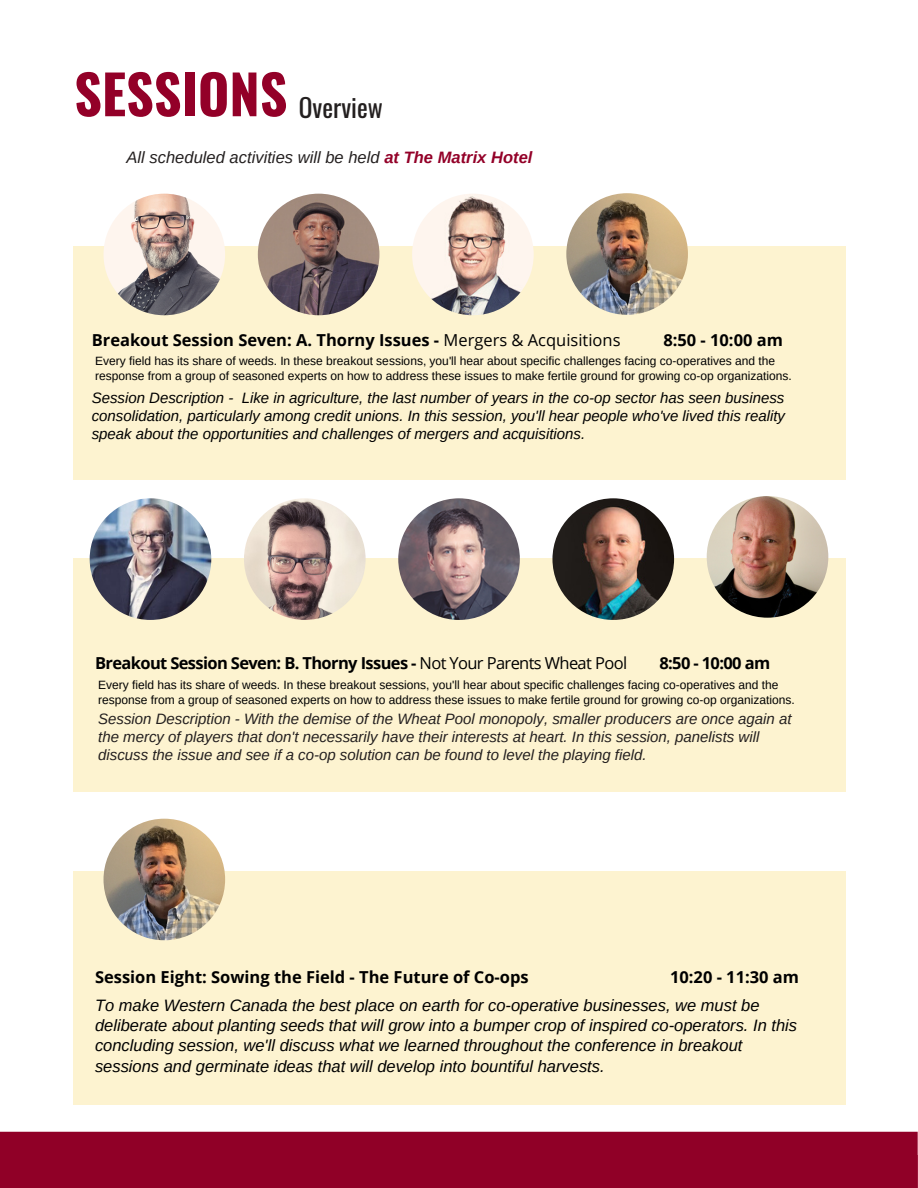
<style>
.page{position:relative;width:918px;height:1188px;background:#fff}
.page>*{position:absolute;margin:0;border:0;box-sizing:border-box;transform-origin:0 0}
.t1{font:700 54px "Oswald";color:#930028}
.t2{font:25.5px "Oswald";color:#231f1f}
.t3{font:italic 16.5px/20.2px "Arimo";color:#000}
.t4{font:700 16.5px "Open Sans";color:#000}
.t5{font:700 16.5px "Open Sans";letter-spacing:-.04em;color:#000}
.t6{font:italic 16.5px "Arimo";color:#231f1f}
.t7{font:italic 15px/18px "Arimo";color:#000;text-align:justify}
.t8{font:italic 15px/18px "Arimo";color:#231f1f}
.t9{font:12px/15px "Arimo";color:#000}
.s1{font-weight:700;color:#930028}
.s2{font-weight:400}
</style>
<div class="page">
<div style="left:0;top:1132px;width:918px;height:56px;background:#900027"></div>
<div style="left:73px;top:246px;width:772px;height:234px;background:#fdf3d0"></div>
<img style="left:104px;top:194px;width:121px;height:121px;border-radius:50%">
<img style="left:258px;top:194px;width:121px;height:121px;border-radius:50%">
<img style="left:412px;top:194px;width:122px;height:121px;border-radius:50%">
<div style="left:73px;top:558px;width:772px;height:234px;background:#fdf3d0"></div>
<div style="left:73px;top:871px;width:772px;height:234px;background:#fdf3d0"></div>
<img style="left:104px;top:819px;width:121px;height:121px;border-radius:50%">
<img style="left:90px;top:498px;width:121px;height:122px;border-radius:50%">
<img style="left:244px;top:498px;width:122px;height:122px;border-radius:50%">
<img style="left:398px;top:498px;width:122px;height:122px;border-radius:50%">
<img style="left:552px;top:498px;width:122px;height:122px;border-radius:50%">
<img style="left:707px;top:496px;width:121px;height:122px;border-radius:50%">
<img style="left:566px;top:193px;width:122px;height:122px;border-radius:50%">
<h1 class="t1" style="left:74px;top:52px;width:215px">SESSIONS</h1>
<h3 class="t6" style="left:126px;top:148px;width:407px">All scheduled activities will be held <span class="s1">at The Matrix Hotel</span></h3>
<h2 class="t2" style="left:299px;top:87px;width:86px">Overview</h2>
<h3 class="t4" style="left:92px;top:328px;width:530px">Breakout Session Seven: A. Thorny Issues - <span class="s2">Mergers &amp; Acquisitions</span></h3>
<h3 class="t4" style="left:663px;top:328px;width:121px">8:50 - 10:00 am</h3>
<p class="t9" style="left:95px;top:354px;width:698px">Every field has its share of weeds. In these breakout sessions, you'll hear about specific challenges facing co-operatives and the response from a group of seasoned experts on how to address these issues to make fertile ground for growing co-op organizations.</p>
<p class="t7" style="left:92px;top:389px;width:695px">Session Description - Like in agriculture, the last number of years in the co-op sector has seen business consolidation, particularly among credit unions. In this session, you'll hear people who've lived this reality speak about the opportunities and challenges of mergers and acquisitions.</p>
<h3 class="t5" style="left:95px;top:652px;width:534px">Breakout Session Seven: B. Thorny Issues - <span class="s2">Not Your Parents Wheat Pool</span></h3>
<h3 class="t4" style="left:659px;top:652px;width:112px">8:50 - 10:00 am</h3>
<p class="t9" style="left:98px;top:677px;width:698px">Every field has its share of weeds. In these breakout sessions, you'll hear about specific challenges facing co-operatives and the response from a group of seasoned experts on how to address these issues to make fertile ground for growing co-op organizations.</p>
<p class="t8" style="left:98px;top:710px;width:695px">Session Description - With the demise of the Wheat Pool monopoly, smaller producers are once again at the mercy of players that don't necessarily have their interests at heart. In this session, panelists will discuss the issue and see if a co-op solution can be found to level the playing field.</p>
<h3 class="t4" style="left:95px;top:965px;width:435px">Session Eight: Sowing the Field - The Future of Co-ops</h3>
<h3 class="t4" style="left:670px;top:965px;width:130px">10:20 - 11:30 am</h3>
<p class="t3" style="left:95px;top:995px;width:704px">To make Western Canada the best place on earth for co-operative businesses, we must be deliberate about planting seeds that will grow into a bumper crop of inspired co-operators. In this concluding session, we'll discuss what we learned throughout the conference in breakout sessions and germinate ideas that will develop into bountiful harvests.</p>
</div>
